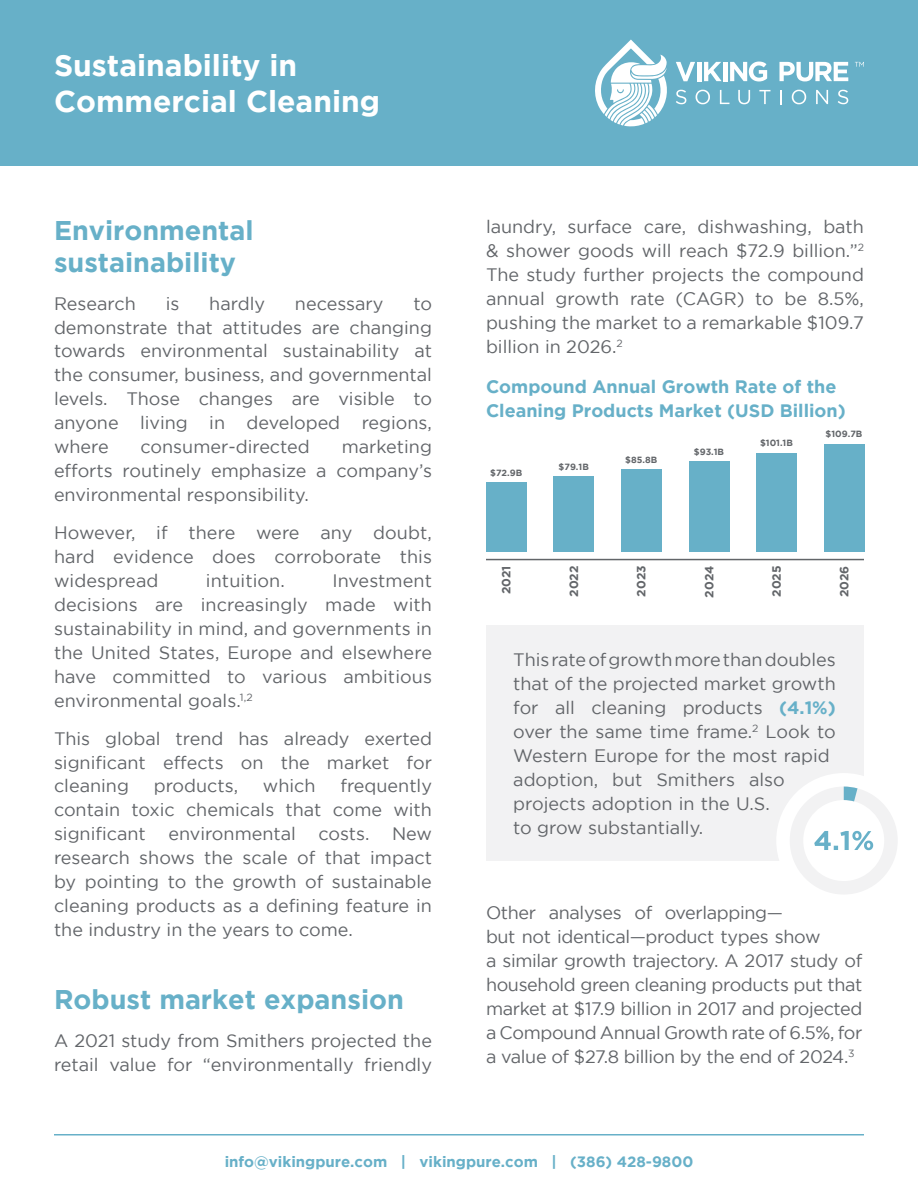
<style>
.page{position:relative;width:918px;height:1188px;background:#fff}
.page>*{position:absolute;margin:0;border:0;box-sizing:border-box;transform-origin:0 0}
.t1{font:700 30px/36px "Gotham";color:#fff}
.t2{font:700 27px/32.4px "Gotham";color:#67b0c8}
.t3{font:18px/24px "Gotham";color:#626569;text-align:justify}
.t4{font:18px/24px "Gotham";letter-spacing:-.02em;color:#626569}
.t5{font:700 18px/24px "Gotham";color:#67b0c8}
.t6{font:700 15px "Gotham";color:#67b0c8}
.t7{font:700 12px "Gotham";color:#626569}
.t8{font:700 9px "Gotham";color:#626569}
.s1{font-weight:700;color:#67b0c8}
</style>
<div class="page">
<div style="left:0;top:0;width:918px;height:166px;background:#67b0c8"></div>
<hr style="left:54px;top:1134px;width:810px;height:2px;background:#67b0c8">
<svg style="left:595px;top:40px;width:72px;height:86px"></svg>
<svg style="left:676px;top:62px;width:19px;height:19px"></svg>
<hr style="left:697px;top:62px;width:4px;height:19px;background:#fff">
<svg style="left:704px;top:62px;width:18px;height:19px"></svg>
<hr style="left:723px;top:62px;width:4px;height:19px;background:#fff">
<svg style="left:730px;top:62px;width:37px;height:19px"></svg>
<svg style="left:780px;top:62px;width:68px;height:19px"></svg>
<svg style="left:676px;top:90px;width:10px;height:14px"></svg>
<svg style="left:696px;top:90px;width:14px;height:14px"></svg>
<svg style="left:720px;top:90px;width:9px;height:14px"></svg>
<svg style="left:738px;top:90px;width:12px;height:14px"></svg>
<svg style="left:759px;top:90px;width:12px;height:14px"></svg>
<svg style="left:780px;top:90px;width:2px;height:14px"></svg>
<svg style="left:792px;top:90px;width:14px;height:14px"></svg>
<svg style="left:816px;top:90px;width:12px;height:14px"></svg>
<svg style="left:838px;top:90px;width:10px;height:14px"></svg>
<svg style="left:855px;top:62px;width:9px;height:5px"></svg>
<hr style="left:486px;top:559px;width:378px;height:1px;background:#626569">
<div style="left:486px;top:483px;width:40px;height:69px;background:#67b0c8"></div>
<div style="left:554px;top:476px;width:40px;height:76px;background:#67b0c8"></div>
<div style="left:621px;top:470px;width:41px;height:82px;background:#67b0c8"></div>
<div style="left:689px;top:462px;width:40px;height:90px;background:#67b0c8"></div>
<div style="left:756px;top:453px;width:41px;height:99px;background:#67b0c8"></div>
<div style="left:824px;top:444px;width:40px;height:108px;background:#67b0c8"></div>
<div style="left:486px;top:626px;width:378px;height:235px;background:#f2f2f3"></div>
<div style="left:776px;top:773px;width:135px;height:135px;background:#fff;border-radius:50%"></div>
<svg style="left:790px;top:787px;width:107px;height:107px"></svg>
<h1 class="t1" style="left:54px;top:47px;width:328px">Sustainability in<br>Commercial Cleaning</h1>
<h2 class="t2" style="left:54px;top:213px;width:201px">Environmental sustainability</h2>
<p class="t3" style="left:54px;top:291px;width:83px">Research</p>
<p class="t3" style="left:166px;top:291px;width:15px">is</p>
<p class="t3" style="left:209px;top:291px;width:57px">hardly</p>
<p class="t3" style="left:295px;top:291px;width:90px">necessary</p>
<p class="t3" style="left:54px;top:291px;width:380px;text-indent:359px">to demonstrate that attitudes are changing towards environmental sustainability at the consumer, business, and governmental levels. Those changes are visible to anyone living in developed regions, where</p>
<p class="t3" style="left:54px;top:435px;width:379px;text-indent:288px">marketing efforts routinely emphasize a company’s environmental responsibility.</p>
<p class="t3" style="left:54px;top:520px;width:379px">However, if there were any doubt, hard evidence does corroborate this widespread</p>
<p class="t3" style="left:141px;top:435px;width:171px">consumer-directed</p>
<p class="t3" style="left:206px;top:568px;width:80px">intuition.</p>
<p class="t3" style="left:54px;top:568px;width:380px;text-indent:278px">Investment decisions are increasingly made with sustainability in mind, and governments in the United States, Europe and elsewhere have committed to various ambitious environmental goals.<sup>1,2</sup></p>
<p class="t3" style="left:54px;top:726px;width:380px">This global trend has already exerted significant effects on the market for cleaning</p>
<p class="t3" style="left:54px;top:774px;width:380px;text-indent:286px">frequently contain toxic chemicals that come with significant</p>
<p class="t3" style="left:154px;top:774px;width:86px">products,</p>
<p class="t3" style="left:263px;top:774px;width:54px">which</p>
<p class="t3" style="left:168px;top:822px;width:129px">environmental</p>
<p class="t3" style="left:318px;top:822px;width:53px">costs.</p>
<p class="t3" style="left:54px;top:822px;width:380px;text-indent:338px">New research shows the scale of that impact by pointing to the growth of sustainable cleaning products as a defining feature in the industry in the years to come.</p>
<h2 class="t2" style="left:54px;top:983px;width:351px">Robust market expansion</h2>
<p class="t3" style="left:54px;top:1028px;width:380px">A 2021 study from Smithers projected the retail value for “environmentally friendly</p>
<p class="t3" style="left:486px;top:214px;width:380px">laundry, surface care, dishwashing, bath &amp; shower goods will reach $72.9 billion.”<sup>2<br></sup>The study further projects the compound annual growth rate (CAGR) to be 8.5%, pushing the market to a remarkable $109.7 billion in 2026.<sup>2</sup></p>
<p class="t5" style="left:486px;top:374px;width:361px">Compound Annual Growth Rate of the<br>Cleaning Products Market (USD Billion)</p>
<p class="t8" style="left:490px;top:468px;width:34px">$72.9B</p>
<p class="t8" style="left:559px;top:461px;width:32px">$79.1B</p>
<p class="t8" style="left:625px;top:454px;width:33px">$85.8B</p>
<p class="t8" style="left:694px;top:446px;width:32px">$93.1B</p>
<p class="t8" style="left:760px;top:438px;width:34px">$101.1B</p>
<p class="t8" style="left:826px;top:429px;width:38px">$109.7B</p>
<p class="t7" style="left:499px;top:594px;width:30px;rotate:-90deg">2021</p>
<p class="t7" style="left:567px;top:597px;width:33px;rotate:-90deg">2022</p>
<p class="t7" style="left:634px;top:597px;width:33px;rotate:-90deg">2023</p>
<p class="t7" style="left:702px;top:598px;width:33px;rotate:-90deg">2024</p>
<p class="t7" style="left:770px;top:597px;width:33px;rotate:-90deg">2025</p>
<p class="t7" style="left:837px;top:597px;width:33px;rotate:-90deg">2026</p>
<p class="t3" style="left:513px;top:647px;width:324px;text-align:left">This rate of growth more than doubles that of the projected market growth for all cleaning products <span class="s1">(4.1%) </span>over the same time frame.<sup>2</sup> Look to<br>Western Europe for the most rapid adoption, but Smithers also projects adoption in the U.S.<br>to grow substantially.</p>
<p class="t4" style="left:486px;top:900px;width:378px">Other analyses of overlapping—<br>but not identical—product types show<br>a similar growth trajectory. A 2017 study of household green cleaning products put that market at $17.9 billion in 2017 and projected a Compound Annual Growth rate of 6.5%, for a value of $27.8 billion by the end of 2024.<sup>3</sup></p>
<p class="t6" style="left:225px;top:1153px;width:470px">info@vikingpure.com | vikingpure.com | (386) 428-9800</p>
</div>
